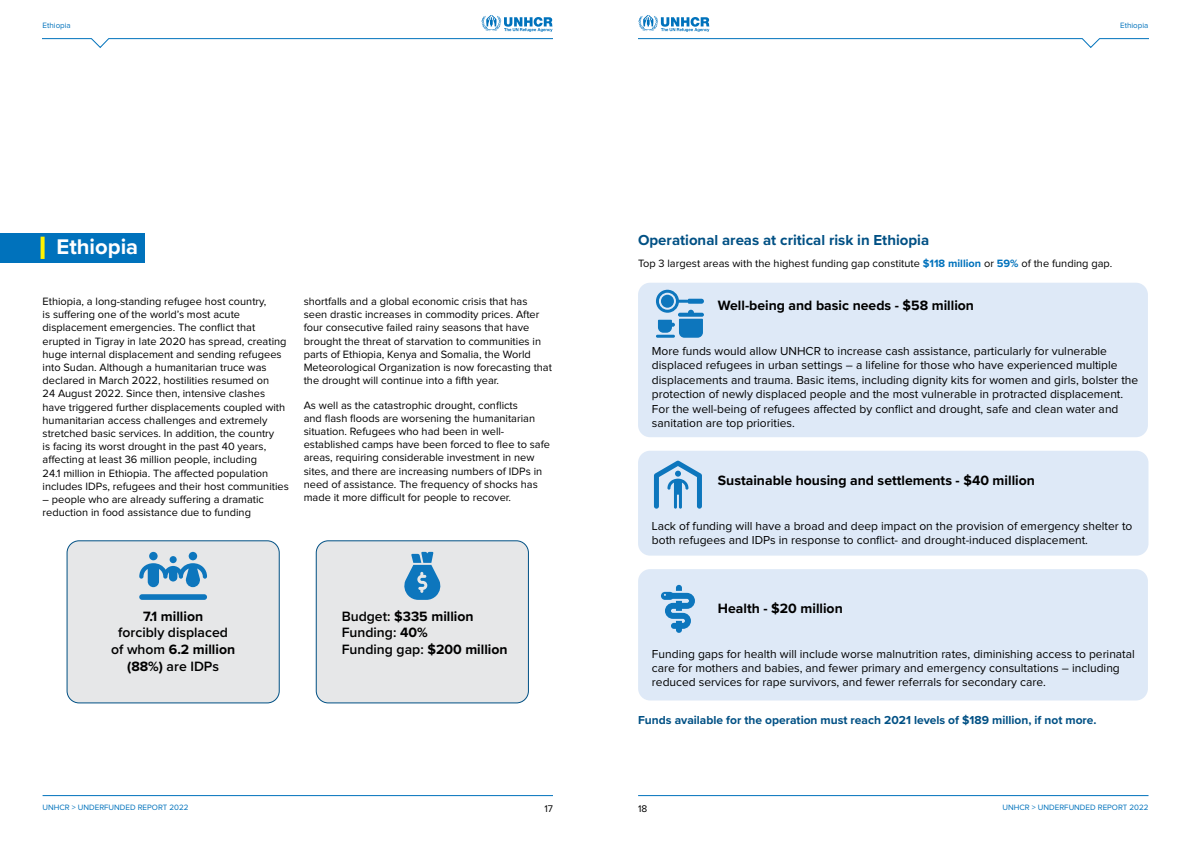
<style>
.page{position:relative;width:1191px;height:842px;background:#fff}
.page>*{position:absolute;margin:0;border:0;box-sizing:border-box;transform-origin:0 0}
.t1{font:700 22px "Proxima Nova";color:#fff}
.t2{font:700 15px "Proxima Nova";color:#005084}
.t3{font:700 14px "Proxima Nova";color:#000}
.t4{font:600 14px/16.8px "Proxima Nova";color:#000;text-align:center}
.t5{font:12px/14.4px "Proxima Nova";color:#000}
.t6{font:700 12px "Proxima Nova";color:#005084}
.t7{font:11px/13.2px "Proxima Nova";color:#000}
.t8{font:10px "Proxima Nova";color:#000}
.t9{font:8px "Proxima Nova";color:#0072bc}
.s1{font-weight:700}
.s2{font-weight:700;color:#0072bc}
</style>
<div class="page">
<svg style="left:638px;top:38px;width:510px;height:10px"></svg>
<svg style="left:638px;top:15px;width:71px;height:17px"></svg>
<hr style="left:638px;top:795px;width:510px;height:1px;background:#0072bc">
<hr style="left:43px;top:795px;width:510px;height:1px;background:#0072bc">
<svg style="left:481px;top:15px;width:71px;height:17px"></svg>
<svg style="left:43px;top:38px;width:510px;height:10px"></svg>
<div style="left:67px;top:541px;width:212px;height:162px;background:#e6e7e8;border-radius:12px"></div>
<div style="left:67px;top:540px;width:213px;height:163px;border:1px solid #005084;border-radius:12px"></div>
<svg style="left:139px;top:563px;width:68px;height:24px"></svg>
<div style="left:189px;top:552px;width:8px;height:8px;background:#0d76bd;border-radius:50%"></div>
<div style="left:149px;top:552px;width:9px;height:8px;background:#0d76bd;border-radius:50%"></div>
<div style="left:170px;top:556px;width:7px;height:7px;background:#0d76bd;border-radius:50%"></div>
<div style="left:139px;top:594px;width:68px;height:6px;background:#0d76bd;border-radius:3px"></div>
<div style="left:316px;top:541px;width:212px;height:162px;background:#e6e7e8;border-radius:12px"></div>
<div style="left:316px;top:540px;width:213px;height:163px;border:1px solid #005084;border-radius:12px"></div>
<svg style="left:404px;top:552px;width:37px;height:48px"></svg>
<div style="left:638px;top:451px;width:510px;height:105px;background:#dee9f7;border-radius:12px"></div>
<svg style="left:654px;top:460px;width:48px;height:49px"></svg>
<div style="left:0;top:233px;width:144px;height:30px;background:#0072bc"></div>
<svg style="left:41px;top:237px;width:4px;height:22px"></svg>
<div style="left:638px;top:283px;width:510px;height:154px;background:#dee9f7;border-radius:12px"></div>
<svg style="left:656px;top:290px;width:48px;height:48px"></svg>
<div style="left:638px;top:569px;width:510px;height:131px;background:#dee9f7;border-radius:12px"></div>
<svg style="left:661px;top:585px;width:34px;height:48px"></svg>
<p class="t9" style="left:43px;top:22px;width:30px">Ethiopia</p>
<p class="t9" style="left:1120px;top:22px;width:30px">Ethiopia</p>
<h1 class="t1" style="left:57px;top:237px;width:83px">Ethiopia</h1>
<p class="t7" style="left:43px;top:295px;width:248px">Ethiopia, a long-standing refugee host country,<br>is suffering one of the world’s most acute displacement emergencies. The conflict that erupted in Tigray in late 2020 has spread, creating huge internal displacement and sending refugees into Sudan. Although a humanitarian truce was declared in March 2022, hostilities resumed on<br>24 August 2022. Since then, intensive clashes have triggered further displacements coupled with humanitarian access challenges and extremely stretched basic services. In addition, the country<br>is facing its worst drought in the past 40 years, affecting at least 36 million people, including<br>24.1 million in Ethiopia. The affected population includes IDPs, refugees and their host communities</p>
<p class="t7" style="left:43px;top:493px;width:223px">– people who are already suffering a dramatic reduction in food assistance due to funding</p>
<p class="t7" style="left:304px;top:295px;width:250px">shortfalls and a global economic crisis that has seen drastic increases in commodity prices. After four consecutive failed rainy seasons that have brought the threat of starvation to communities in parts of Ethiopia, Kenya and Somalia, the World Meteorological Organization is now forecasting that the drought will continue into a fifth year.</p>
<p class="t7" style="left:304px;top:399px;width:248px">As well as the catastrophic drought, conflicts<br>and flash floods are worsening the humanitarian situation. Refugees who had been in well&shy;established camps have been forced to flee to safe areas, requiring considerable investment in new sites, and there are increasing numbers of IDPs in need of assistance. The frequency of shocks has made it more difficult for people to recover.</p>
<p class="t3" style="left:143px;top:610px;width:62px">7.1 million</p>
<p class="t4" style="left:111px;top:625px;width:126px">forcibly displaced of whom <span class="s1">6.2 million (88%)</span> are IDPs</p>
<p class="t4" style="left:342px;top:608px;width:167px;text-align:left">Budget: <span class="s1">$335 million<br></span>Funding: <span class="s1">40%<br></span>Funding gap: <span class="s1">$200 million</span></p>
<h2 class="t2" style="left:638px;top:233px;width:293px">Operational areas at critical risk in Ethiopia</h2>
<p class="t7" style="left:638px;top:257px;width:476px">Top 3 largest areas with the highest funding gap constitute <span class="s2">$118 million</span> or <span class="s2">59%</span> of the funding gap.</p>
<p class="t3" style="left:718px;top:299px;width:258px">Well-being and basic needs - $58 million</p>
<p class="t5" style="left:652px;top:344px;width:488px">More funds would allow UNHCR to increase cash assistance, particularly for vulnerable displaced refugees in urban settings – a lifeline for those who have experienced multiple displacements and trauma. Basic items, including dignity kits for women and girls, bolster the protection of newly displaced people and the most vulnerable in protracted displacement.<br>For the well-being of refugees affected by conflict and drought, safe and clean water and sanitation are top priorities.</p>
<p class="t3" style="left:718px;top:474px;width:318px">Sustainable housing and settlements - $40 million</p>
<p class="t5" style="left:652px;top:519px;width:482px">Lack of funding will have a broad and deep impact on the provision of emergency shelter to both refugees and IDPs in response to conflict- and drought-induced displacement.</p>
<p class="t3" style="left:718px;top:602px;width:126px">Health - $20 million</p>
<p class="t5" style="left:652px;top:647px;width:484px">Funding gaps for health will include worse malnutrition rates, diminishing access to perinatal care for mothers and babies, and fewer primary and emergency consultations – including reduced services for rape survivors, and fewer referrals for secondary care.</p>
<p class="t6" style="left:638px;top:714px;width:460px">Funds available for the operation must reach 2021 levels of $189 million, if not more.</p>
<p class="t9" style="left:43px;top:804px;width:147px">UNHCR &gt; UNDERFUNDED REPORT 2022</p>
<p class="t8" style="left:544px;top:804px;width:10px">17</p>
<p class="t8" style="left:638px;top:804px;width:11px">18</p>
<p class="t9" style="left:1002px;top:804px;width:147px">UNHCR &gt; UNDERFUNDED REPORT 2022</p>
</div>
